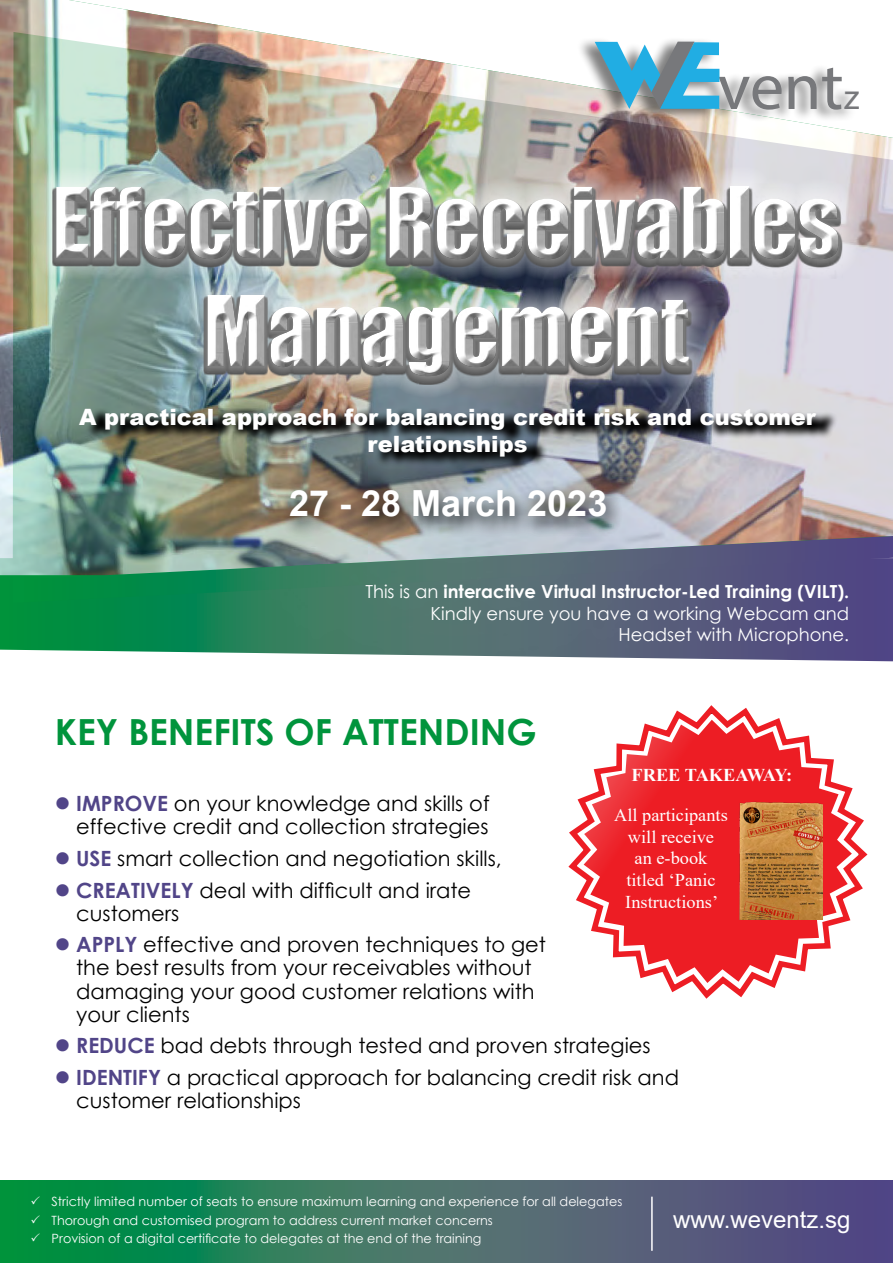
<style>
.page{position:relative;width:893px;height:1263px;background:#fff}
.page>*{position:absolute;margin:0;border:0;box-sizing:border-box;transform-origin:0 0}
.t1{font:90px/108px "Impact";color:#fff;text-align:center}
.t2{font:66.45px "Myriad Pro";color:#77787b}
.t3{font:700 36px "Century Gothic";color:#00943c}
.t4{font:700 36px "Arial";color:#fff}
.t5{font:24px "Arial";color:#fff}
.t6{font:900 22.5px/27px "Arial";color:#fff;text-align:center}
.t7{font:21px/23.1px "Century Gothic";color:#000}
.t8{font:18px/21.6px "Century Gothic";color:#fff;text-align:right}
.t9{font:18px/21.6px "Times New Roman";color:#fff;text-align:center}
.t10{font:700 18px "Times New Roman";color:#fff}
.t11{font:12.75px/18.3px "Century Gothic";color:#fff}
.s1{font-size:36px}
.s2{font-weight:700}
.s3{color:#514588}
.s4{font-weight:700;color:#514588}
</style>
<div class="page">
<svg style="left:0;top:581px;width:893px;height:80px;background:#38756d"></svg>
<img style="left:0;top:0;width:893px;height:575px">
<div style="left:575px;top:36px;width:281px;height:86px;background:#000;opacity:.5"></div>
<svg style="left:595px;top:42px;width:124px;height:67px;background:#6bacc6"></svg>
<svg style="left:85px;top:407px;width:753px;height:64px;background:#919895"></svg>
<div style="left:139px;top:300px;width:625px;height:408px;background:#fff;opacity:.75"></div>
<img style="left:35px;top:166px;width:825px;height:232px">
<div style="left:46px;top:177px;width:803px;height:194px;background:#fff;opacity:.75"></div>
<div style="left:46px;top:181px;width:803px;height:205px;background:#000;opacity:.75"></div>
<svg style="left:0;top:1180px;width:893px;height:83px;background:#3a7067"></svg>
<hr style="left:651px;top:1197px;width:2px;height:54px;background:#fff">
<svg style="left:564px;top:701px;width:304px;height:298px"></svg>
<svg style="left:584px;top:720px;width:268px;height:263px;fill:#ed1d24"></svg>
<img style="left:739px;top:802px;width:84px;height:117px">
<svg style="left:31px;top:1196px;width:9px;height:9px"></svg>
<svg style="left:31px;top:1215px;width:9px;height:8px"></svg>
<svg style="left:31px;top:1233px;width:9px;height:8px"></svg>
<h2 class="t2" style="left:718px;top:46px;width:144px">vent<span class="s1">z</span></h2>
<h1 class="t1" style="left:53px;top:166px;width:789px">Effective Receivables<br>Management</h1>
<p class="t6" style="left:79px;top:402px;width:738px">A practical approach for balancing credit risk and customer relationships</p>
<h3 class="t4" style="left:289px;top:478px;width:320px">27 - 28 March 2023</h3>
<p class="t8" style="left:365px;top:580px;width:485px">This is an <span class="s2">interactive Virtual Instructor-Led Training (VILT).<br></span>Kindly ensure you have a working Webcam and<br>Headset with Microphone.</p>
<h3 class="t3" style="left:55px;top:704px;width:483px">KEY BENEFITS OF ATTENDING</h3>
<p class="t10" style="left:632px;top:762px;width:162px">FREE TAKEAWAY:</p>
<p class="t7" style="left:55px;top:792px;width:436px;text-align:right"><span class="s3">●</span> <span class="s4">IMPROVE</span> on your knowledge and skills of effective credit and collection strategies</p>
<p class="t7" style="left:55px;top:846px;width:448px"><span class="s3">●</span> <span class="s4">USE</span> smart collection and negotiation skills,</p>
<p class="t7" style="left:76px;top:878px;width:397px;text-indent:-21px"><span class="s3">●</span> <span class="s4">CREATIVELY</span> deal with difficult and irate customers</p>
<p class="t7" style="left:76px;top:933px;width:471px;text-indent:-21px"><span class="s3">●</span> <span class="s4">APPLY</span> effective and proven techniques to get the best results from your receivables without damaging your good customer relations with your clients</p>
<p class="t7" style="left:55px;top:1034px;width:597px"><span class="s3">●</span> <span class="s4">REDUCE</span> bad debts through tested and proven strategies</p>
<p class="t7" style="left:76px;top:1065px;width:604px;text-indent:-21px"><span class="s3">●</span> <span class="s4">IDENTIFY</span> a practical approach for balancing credit risk and customer relationships</p>
<p class="t9" style="left:614px;top:804px;width:115px">All participants will receive<br>an e-book titled ‘Panic<br>Instructions’</p>
<p class="t11" style="left:52px;top:1192px;width:572px">Strictly limited number of seats to ensure maximum learning and experience for all delegates<br>Thorough and customised program to address current market concerns<br>Provision of a digital certificate to delegates at the end of the training</p>
<p class="t5" style="left:673px;top:1203px;width:179px">www.weventz.sg</p>
</div>
